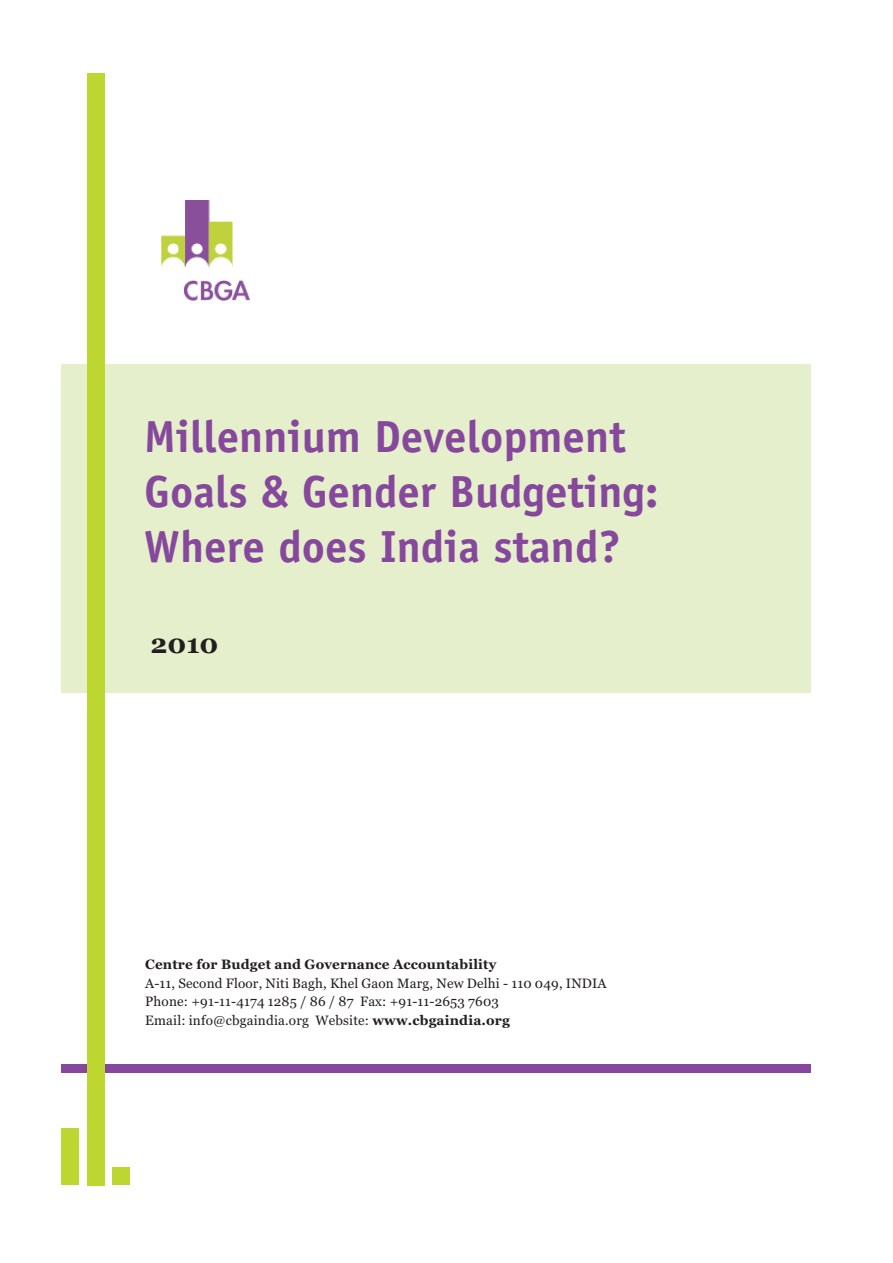
<style>
.page{position:relative;width:893px;height:1263px;background:#fff}
.page>*{position:absolute;margin:0;border:0;box-sizing:border-box;transform-origin:0 0}
.t1{font:700 45px/55.1px "Officina Sans";color:#86489c}
.t2{font:700 27px "Georgia";color:#231f20}
.t3{font:13.5px/18.5px "Georgia";letter-spacing:.01em;color:#231f20}
.t4{font:700 13.5px "Georgia";letter-spacing:.015em;color:#231f20}
.s1{font-weight:700}
</style>
<div class="page">
<div style="left:61px;top:1064px;width:750px;height:9px;background:#86489c"></div>
<div style="left:61px;top:364px;width:750px;height:329px;background:#e5efcb"></div>
<div style="left:112px;top:1168px;width:17px;height:17px;background:#bed630"></div>
<div style="left:87px;top:73px;width:18px;height:1112px;background:#bed630"></div>
<div style="left:61px;top:1129px;width:18px;height:56px;background:#bed630"></div>
<img style="left:162px;top:200px;width:88px;height:100px">
<h1 class="t1" style="left:144px;top:408px;width:516px">Millennium Development<br>Goals &amp; Gender Budgeting:<br>Where does India stand?</h1>
<h2 class="t2" style="left:150px;top:633px;width:69px">2010</h2>
<p class="t4" style="left:145px;top:959px;width:353px">Centre for Budget and Governance Accountability</p>
<p class="t3" style="left:145px;top:975px;width:463px">A-11, Second Floor, Niti Bagh, Khel Gaon Marg, New Delhi - 110 049, INDIA<br>Phone: +91-11-4174 1285 / 86 / 87 Fax: +91-11-2653 7603<br>Email: info@cbgaindia.org Website: <span class="s1">www.cbgaindia.org</span></p>
</div>
